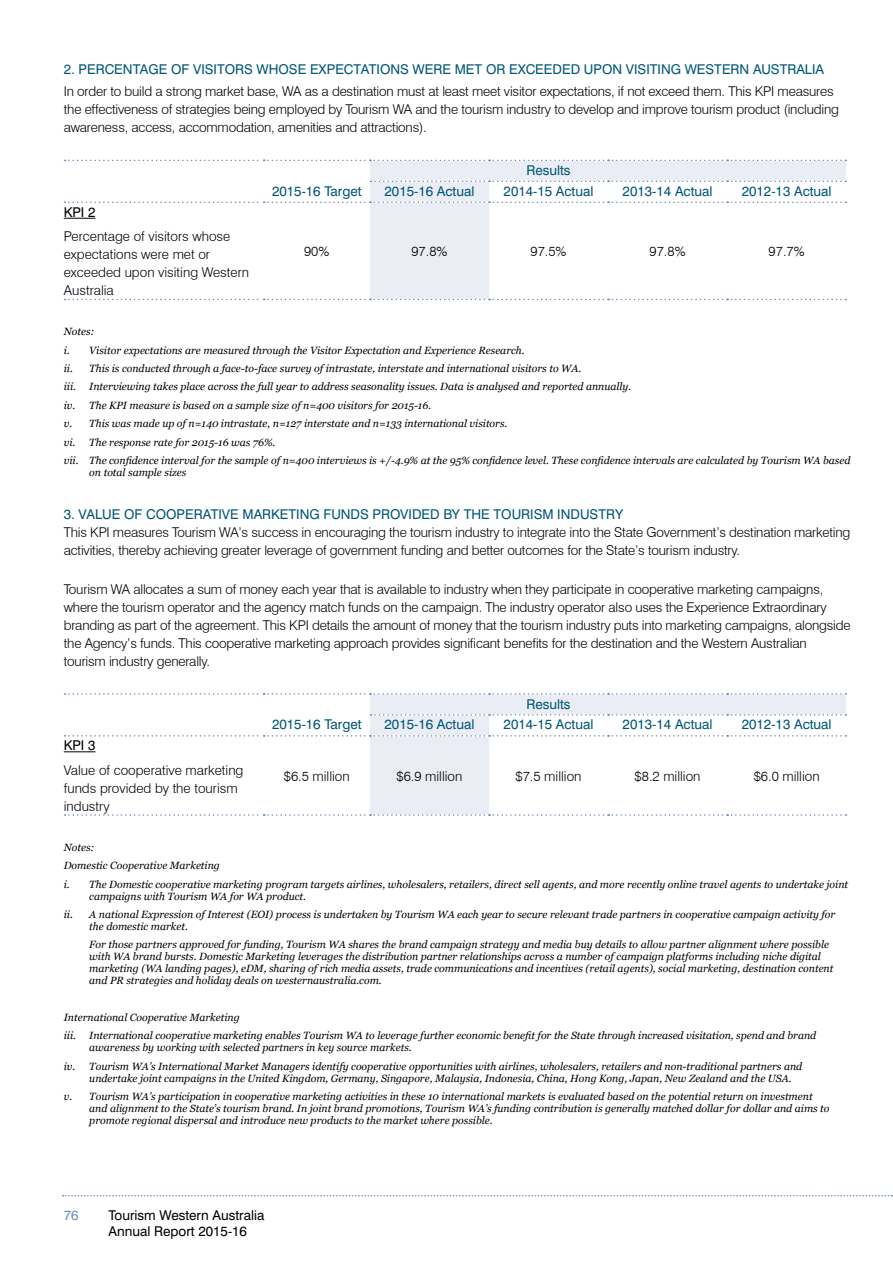
<style>
.page{position:relative;width:893px;height:1263px;background:#fff}
.page>*{position:absolute;margin:0;border:0;box-sizing:border-box;transform-origin:0 0}
.t1{font:300 13.5px/18px "Swiss 721 BT";letter-spacing:-.015em;color:#000}
.t2{font:13.5px "Swiss 721 BT";color:#005677}
.t3{font:13.5px/16.2px "Swiss 721 BT";color:#000}
.t4{font:13.5px "Swiss 721 BT";color:#6e91bc}
.t5{font:italic 10.5px/18.3px "Georgia";color:#000}
</style>
<div class="page">
<svg style="left:63px;top:1195px;width:829px;height:1px"></svg>
<svg style="left:370px;top:161px;width:476px;height:138px"></svg>
<svg style="left:65px;top:160px;width:781px;height:1px"></svg>
<svg style="left:371px;top:181px;width:475px;height:1px"></svg>
<svg style="left:65px;top:201px;width:781px;height:2px"></svg>
<svg style="left:65px;top:299px;width:781px;height:1px"></svg>
<hr style="left:64px;top:218px;width:31px;height:1px;background:#000">
<svg style="left:370px;top:695px;width:476px;height:119px"></svg>
<svg style="left:65px;top:693px;width:781px;height:2px"></svg>
<svg style="left:371px;top:714px;width:475px;height:2px"></svg>
<svg style="left:65px;top:735px;width:781px;height:2px"></svg>
<svg style="left:65px;top:814px;width:781px;height:2px"></svg>
<hr style="left:64px;top:751px;width:31px;height:1px;background:#000">
<p class="t2" style="left:64px;top:61px;width:762px">2. PERCENTAGE OF VISITORS WHOSE EXPECTATIONS WERE MET OR EXCEEDED UPON VISITING WESTERN AUSTRALIA</p>
<p class="t1" style="left:64px;top:82px;width:777px">In order to build a strong market base, WA as a destination must at least meet visitor expectations, if not exceed them. This KPI measures the effectiveness of strategies being employed by Tourism WA and the tourism industry to develop and improve tourism product (including awareness, access, accommodation, amenities and attractions).</p>
<p class="t3" style="left:64px;top:204px;width:33px">KPI 2</p>
<p class="t1" style="left:64px;top:227px;width:187px">Percentage of visitors whose expectations were met or exceeded upon visiting Western<br>Australia</p>
<p class="t2" style="left:272px;top:183px;width:91px">2015-16 Target</p>
<p class="t2" style="left:526px;top:162px;width:46px">Results</p>
<p class="t2" style="left:384px;top:183px;width:91px">2015-16 Actual</p>
<p class="t2" style="left:504px;top:183px;width:91px">2014-15 Actual</p>
<p class="t2" style="left:623px;top:183px;width:91px">2013-14 Actual</p>
<p class="t2" style="left:742px;top:183px;width:91px">2012-13 Actual</p>
<p class="t1" style="left:304px;top:242px;width:27px">90%</p>
<p class="t1" style="left:411px;top:242px;width:38px">97.8%</p>
<p class="t1" style="left:530px;top:242px;width:38px">97.5%</p>
<p class="t1" style="left:650px;top:242px;width:38px">97.8%</p>
<p class="t1" style="left:769px;top:242px;width:38px">97.7%</p>
<p class="t5" style="left:64px;top:322px;width:519px">Notes:<br>i. Visitor expectations are measured through the Visitor Expectation and Experience Research.<br>ii. This is conducted through a face-to-face survey of intrastate, interstate and international visitors to WA. iii.</p>
<p class="t5" style="left:64px;top:377px;width:788px;text-indent:26px">Interviewing takes place across the full year to address seasonality issues. Data is analysed and reported annually.<br>iv. The KPI measure is based on a sample size of n=400 visitors for 2015-16.<br>v. This was made up of n=140 intrastate, n=127 interstate and n=133 international visitors.<br>vi. The response rate for 2015-16 was 76%.<br>vii. The confidence interval for the sample of n=400 interviews is +/-4.9% at the 95% confidence level. These confidence intervals are calculated by Tourism WA based</p>
<p class="t5" style="left:89px;top:463px;width:98px">on total sample sizes</p>
<p class="t2" style="left:64px;top:506px;width:561px">3. VALUE OF COOPERATIVE MARKETING FUNDS PROVIDED BY THE TOURISM INDUSTRY</p>
<p class="t1" style="left:64px;top:523px;width:788px">This KPI measures Tourism WA’s success in encouraging the tourism industry to integrate into the State Government’s destination marketing activities, thereby achieving greater leverage of government funding and better outcomes for the State’s tourism industry.</p>
<p class="t1" style="left:64px;top:580px;width:788px">Tourism WA allocates a sum of money each year that is available to industry when they participate in cooperative marketing campaigns, where the tourism operator and the agency match funds on the campaign. The industry operator also uses the Experience Extraordinary branding as part of the agreement. This KPI details the amount of money that the tourism industry puts into marketing campaigns, alongside the Agency’s funds. This cooperative marketing approach provides significant benefits for the destination and the Western Australian tourism industry generally.</p>
<p class="t2" style="left:272px;top:716px;width:91px">2015-16 Target</p>
<p class="t2" style="left:526px;top:695px;width:46px">Results</p>
<p class="t2" style="left:384px;top:716px;width:91px">2015-16 Actual</p>
<p class="t2" style="left:504px;top:716px;width:91px">2014-15 Actual</p>
<p class="t2" style="left:623px;top:716px;width:91px">2013-14 Actual</p>
<p class="t2" style="left:742px;top:716px;width:91px">2012-13 Actual</p>
<p class="t3" style="left:64px;top:737px;width:33px">KPI 3</p>
<p class="t1" style="left:64px;top:761px;width:181px">Value of cooperative marketing funds provided by the tourism industry</p>
<p class="t1" style="left:284px;top:767px;width:67px">$6.5 million</p>
<p class="t1" style="left:396px;top:767px;width:67px">$6.9 million</p>
<p class="t1" style="left:516px;top:767px;width:67px">$7.5 million</p>
<p class="t1" style="left:635px;top:767px;width:67px">$8.2 million</p>
<p class="t1" style="left:754px;top:767px;width:67px">$6.0 million</p>
<p class="t5" style="left:64px;top:838px;width:786px">Notes:<br>Domestic Cooperative Marketing<br>i. The Domestic cooperative marketing program targets airlines, wholesalers, retailers, direct sell agents, and more recently online travel agents to undertake joint</p>
<p class="t5" style="left:64px;top:886px;width:773px;text-indent:26px">campaigns with Tourism WA for WA product.<br>ii. A national Expression of Interest (EOI) process is undertaken by Tourism WA each year to secure relevant trade partners in cooperative campaign activity for</p>
<p class="t5" style="left:89px;top:917px;width:741px">the domestic market.<br>For those partners approved for funding, Tourism WA shares the brand campaign strategy and media buy details to allow partner alignment where possible</p>
<p class="t5" style="left:89px;top:950px;width:746px;line-height:12px">with WA brand bursts. Domestic Marketing leverages the distribution partner relationships across a number of campaign platforms including niche digital marketing (WA landing pages), eDM, sharing of rich media assets, trade communications and incentives (retail agents), social marketing, destination content and PR strategies and holiday deals on westernaustralia.com.</p>
<p class="t5" style="left:64px;top:1008px;width:177px">International Cooperative Marketing iii.</p>
<p class="t5" style="left:89px;top:1029px;width:728px;line-height:12px">International cooperative marketing enables Tourism WA to leverage further economic benefit for the State through increased visitation, spend and brand awareness by working with selected partners in key source markets.</p>
<p class="t5" style="left:89px;top:1060px;width:714px;line-height:12px;text-indent:-26px">iv. Tourism WA’s International Market Managers identify cooperative opportunities with airlines, wholesalers, retailers and non-traditional partners and undertake joint campaigns in the United Kingdom, Germany, Singapore, Malaysia, Indonesia, China, Hong Kong, Japan, New Zealand and the USA.</p>
<p class="t5" style="left:89px;top:1090px;width:742px;line-height:12px;text-indent:-26px">v. Tourism WA’s participation in cooperative marketing activities in these 10 international markets is evaluated based on the potential return on investment and alignment to the State’s tourism brand. In joint brand promotions, Tourism WA’s funding contribution is generally matched dollar for dollar and aims to promote regional dispersal and introduce new products to the market where possible.</p>
<p class="t4" style="left:64px;top:1207px;width:16px">76</p>
<p class="t3" style="left:108px;top:1207px;width:158px">Tourism Western Australia<br>Annual Report 2015-16</p>
</div>
